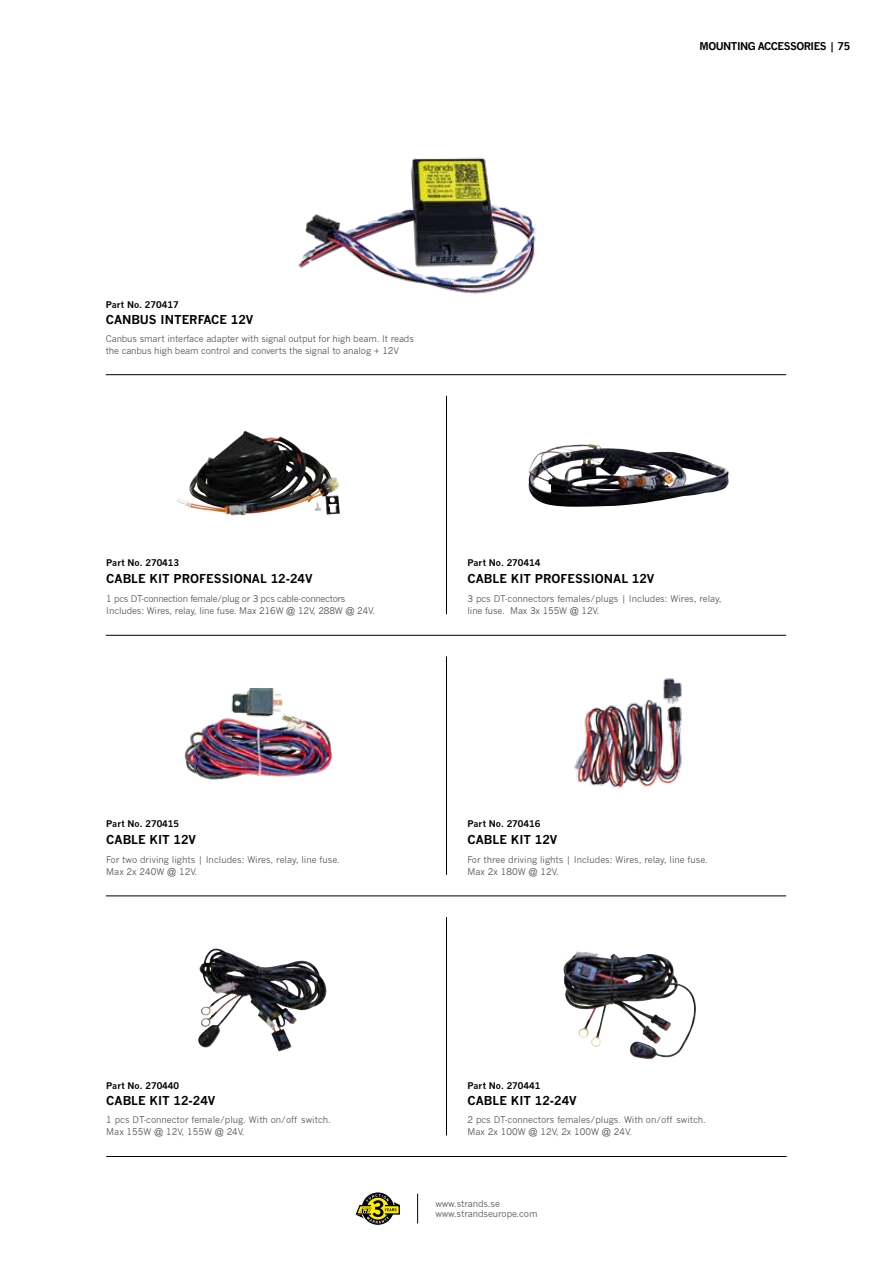
<style>
.page{position:relative;width:893px;height:1263px;background:#fff}
.page>*{position:absolute;margin:0;border:0;box-sizing:border-box;transform-origin:0 0}
.t1{font:700 12px "News Gothic";color:#000}
.t2{font:700 10.5px "News Gothic";letter-spacing:-.05em;color:#000}
.t3{font:9px/12px "News Gothic";letter-spacing:-.01em;color:#575756}
.t4{font:9px/12px "News Gothic";letter-spacing:-.03em;color:#575756}
.t5{font:700 9px "News Gothic";color:#000}
</style>
<div class="page">
<svg style="left:361px;top:1192px;width:34px;height:33px"></svg>
<div style="left:361px;top:1191px;width:34px;height:35px;border:1px solid #fff;border-radius:50%"></div>
<svg style="left:356px;top:1194px;width:44px;height:29px"></svg>
<svg style="left:417px;top:1194px;width:1px;height:29px"></svg>
<hr style="left:106px;top:1156px;width:681px;height:1px;background:#000">
<hr style="left:446px;top:396px;width:1px;height:218px;background:#000">
<hr style="left:446px;top:656px;width:1px;height:219px;background:#000">
<hr style="left:446px;top:917px;width:1px;height:218px;background:#000">
<img style="left:573px;top:678px;width:110px;height:111px">
<img style="left:185px;top:688px;width:147px;height:91px">
<img style="left:177px;top:431px;width:163px;height:84px">
<img style="left:198px;top:948px;width:68px;height:100px">
<img style="left:563px;top:954px;width:131px;height:105px">
<img style="left:298px;top:157px;width:238px;height:137px">
<hr style="left:106px;top:374px;width:680px;height:1px;background:#000">
<hr style="left:106px;top:635px;width:680px;height:1px;background:#000">
<hr style="left:106px;top:896px;width:680px;height:1px;background:#000">
<img style="left:529px;top:444px;width:200px;height:63px">
<p class="t2" style="left:700px;top:40px;width:152px">MOUNTING ACCESSORIES | 75</p>
<p class="t5" style="left:106px;top:299px;width:74px">Part No. 270417</p>
<p class="t3" style="left:106px;top:332px;width:310px">Canbus smart interface adapter with signal output for high beam. It reads the canbus high beam control and converts the signal to analog + 12V</p>
<h1 class="t1" style="left:106px;top:313px;width:149px">CANBUS INTERFACE 12V</h1>
<p class="t5" style="left:106px;top:558px;width:74px">Part No. 270413</p>
<p class="t5" style="left:468px;top:558px;width:74px">Part No. 270414</p>
<h1 class="t1" style="left:106px;top:571px;width:208px">CABLE KIT PROFESSIONAL 12-24V</h1>
<h1 class="t1" style="left:468px;top:571px;width:188px">CABLE KIT PROFESSIONAL 12V</h1>
<p class="t4" style="left:106px;top:593px;width:270px">1 pcs DT-connection female/plug or 3 pcs cable-connectors<br>Includes: Wires, relay, line fuse. Max 216W @ 12V, 288W @ 24V.</p>
<p class="t3" style="left:468px;top:593px;width:256px">3 pcs DT-connectors females/plugs | Includes: Wires, relay, line fuse. Max 3x 155W @ 12V.</p>
<p class="t5" style="left:106px;top:818px;width:74px">Part No. 270415</p>
<p class="t5" style="left:468px;top:818px;width:74px">Part No. 270416</p>
<h1 class="t1" style="left:106px;top:832px;width:91px">CABLE KIT 12V</h1>
<h1 class="t1" style="left:468px;top:832px;width:91px">CABLE KIT 12V</h1>
<p class="t3" style="left:106px;top:853px;width:235px">For two driving lights | Includes: Wires, relay, line fuse.<br>Max 2x 240W @ 12V.</p>
<p class="t3" style="left:468px;top:853px;width:242px">For three driving lights | Includes: Wires, relay, line fuse.<br>Max 2x 180W @ 12V.</p>
<p class="t5" style="left:106px;top:1080px;width:74px">Part No. 270440</p>
<h1 class="t1" style="left:106px;top:1094px;width:111px">CABLE KIT 12-24V</h1>
<p class="t3" style="left:106px;top:1114px;width:226px">1 pcs DT-connector female/plug. With on/off switch.<br>Max 155W @ 12V, 155W @ 24V.</p>
<p class="t5" style="left:468px;top:1080px;width:74px">Part No. 270441</p>
<h1 class="t1" style="left:468px;top:1094px;width:111px">CABLE KIT 12-24V</h1>
<p class="t3" style="left:468px;top:1114px;width:240px">2 pcs DT-connectors females/plugs. With on/off switch.<br>Max 2x 100W @ 12V, 2x 100W @ 24V.</p>
<p class="t3" style="left:435px;top:1198px;width:104px;line-height:10.5px">www.strands.se www.strandseurope.com</p>
</div>
